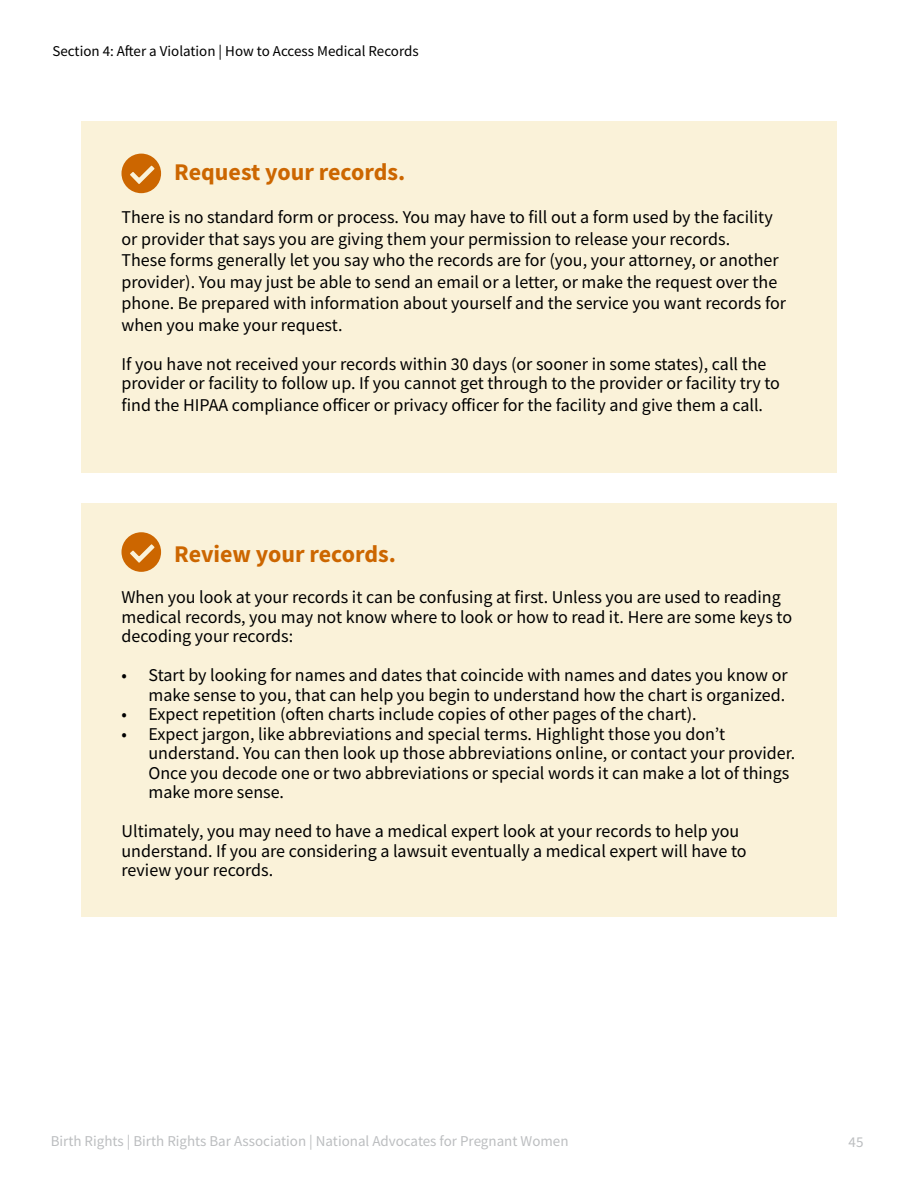
<style>
.page{position:relative;width:918px;height:1188px;background:#fff}
.page>*{position:absolute;margin:0;border:0;box-sizing:border-box;transform-origin:0 0}
.t1{font:700 24px "Source Sans Pro";color:#c60}
.t2{font:18px/19.5px "Source Sans Pro";color:#000}
.t3{font:15px "Source Sans Pro";color:#bcbec0}
.t4{font:15px "Source Sans Pro";color:#000}
</style>
<div class="page">
<div style="left:81px;top:121px;width:756px;height:352px;background:#faf2d9"></div>
<div style="left:81px;top:504px;width:756px;height:413px;background:#faf2d9"></div>
<svg style="left:121px;top:154px;width:40px;height:39px"></svg>
<svg style="left:121px;top:532px;width:40px;height:40px"></svg>
<p class="t4" style="left:52px;top:42px;width:368px">Section 4: After a Violation | How to Access Medical Records</p>
<h1 class="t1" style="left:174px;top:156px;width:232px">Request your records.</h1>
<p class="t2" style="left:122px;top:206px;width:666px;line-height:21.6px">There is no standard form or process. You may have to fill out a form used by the facility or provider that says you are giving them your permission to release your records.<br>These forms generally let you say who the records are for (you, your attorney, or another provider). You may just be able to send an email or a letter, or make the request over the phone. Be prepared with information about yourself and the service you want records for when you make your request.</p>
<p class="t2" style="left:122px;top:354px;width:660px">If you have not received your records within 30 days (or sooner in some states), call the provider or facility to follow up. If you cannot get through to the provider or facility try to</p>
<p class="t2" style="left:122px;top:395px;width:643px">find the HIPAA compliance officer or privacy officer for the facility and give them a call.</p>
<h1 class="t1" style="left:174px;top:538px;width:223px">Review your records.</h1>
<p class="t2" style="left:122px;top:587px;width:672px">When you look at your records it can be confusing at first. Unless you are used to reading medical records, you may not know where to look or how to read it. Here are some keys to decoding your records:</p>
<p class="t2" style="left:122px;top:665px;width:668px;text-align:right">• Start by looking for names and dates that coincide with names and dates you know or make sense to you, that can help you begin to understand how the chart is organized.</p>
<p class="t2" style="left:122px;top:704px;width:577px">• Expect repetition (often charts include copies of other pages of the chart).</p>
<p class="t2" style="left:148px;top:724px;width:648px;text-indent:-27px">• Expect jargon, like abbreviations and special terms. Highlight those you don’t understand. You can then look up those abbreviations online, or contact your provider.<br>Once you decode one or two abbreviations or special words it can make a lot of things make more sense.</p>
<p class="t2" style="left:122px;top:821px;width:627px">Ultimately, you may need to have a medical expert look at your records to help you understand. If you are considering a lawsuit eventually a medical expert will have to review your records.</p>
<p class="t3" style="left:51px;top:1132px;width:519px">Birth Rights | Birth Rights Bar Association | National Advocates for Pregnant Women</p>
<p class="t3" style="left:849px;top:1133px;width:16px">45</p>
</div>
